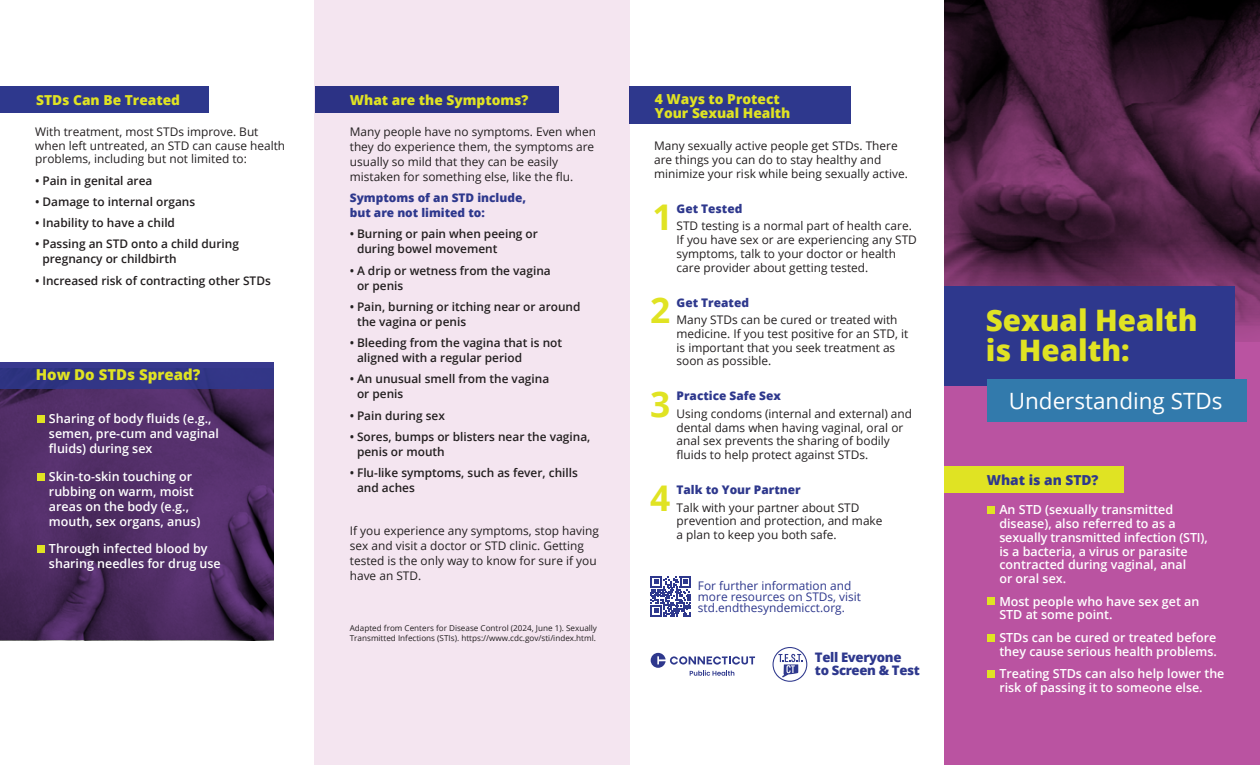
<style>
.page{position:relative;width:1260px;height:765px;background:#fff}
.page>*{position:absolute;margin:0;border:0;box-sizing:border-box;transform-origin:0 0}
.t1{font:700 35.38px "Open Sans";color:#e0e323}
.t2{font:800 29.62px/30.5px "Open Sans";color:#e0e323}
.t3{font:22.5px "Open Sans";color:#fff}
.t4{font:800 15px "Open Sans";color:#e0e323}
.t5{font:800 13.75px/13.8px "Open Sans";color:#e0e323}
.t6{font:800 13.75px "Open Sans";color:#2e388d}
.t7{font:800 13.12px/13px "Open Sans";letter-spacing:-.025em;color:#2e388d}
.t8{font:600 12.5px/13.8px "Open Sans";color:#fff}
.t9{font:11.88px/13.8px "Open Sans";color:#231f20}
.t10{font:600 11.88px/15px "Open Sans";color:#231f20}
.t11{font:800 11.88px/15px "Open Sans";color:#2e388d}
.t12{font:11.88px/11.2px "Open Sans";color:#2e388d}
.t13{font:8.12px/9.8px "Open Sans";color:#231f20}
</style>
<div class="page">
<svg style="left:945px;top:0;width:315px;height:765px;background:#853b73"></svg>
<div style="left:629px;top:87px;width:221px;height:37px;background:#2e388d"></div>
<svg style="left:0;top:388px;width:273px;height:252px;background:#4d2c62"></svg>
<div style="left:0;top:362px;width:274px;height:26px;background:#2e388d"></div>
<div style="left:0;top:87px;width:208px;height:26px;background:#2e388d"></div>
<div style="left:945px;top:286px;width:290px;height:99px;background:#2e388d"></div>
<div style="left:945px;top:466px;width:179px;height:27px;background:#e0e323"></div>
<div style="left:314px;top:0;width:316px;height:765px;background:#f4e5f0"></div>
<div style="left:987px;top:379px;width:260px;height:43px;background:#327aac"></div>
<div style="left:987px;top:506px;width:8px;height:8px;background:#e0e323"></div>
<div style="left:987px;top:597px;width:8px;height:7px;background:#e0e323"></div>
<div style="left:987px;top:634px;width:8px;height:7px;background:#e0e323"></div>
<div style="left:987px;top:670px;width:8px;height:8px;background:#e0e323"></div>
<svg style="left:773px;top:647px;width:34px;height:35px"></svg>
<div style="left:37px;top:415px;width:8px;height:8px;background:#e0e323"></div>
<div style="left:37px;top:473px;width:8px;height:8px;background:#e0e323"></div>
<div style="left:37px;top:545px;width:8px;height:8px;background:#e0e323"></div>
<svg style="left:651px;top:653px;width:104px;height:23px"></svg>
<svg style="left:651px;top:576px;width:40px;height:41px"></svg>
<p class="t5" style="left:36px;top:93px;width:145px">STDs Can Be Treated</p>
<p class="t9" style="left:35px;top:124px;width:251px">With treatment, most STDs improve. But when left untreated, an STD can cause health problems, including but not limited to:</p>
<p class="t10" style="left:35px;top:173px;width:119px">• Pain in genital area</p>
<p class="t10" style="left:35px;top:194px;width:162px">• Damage to internal organs</p>
<p class="t10" style="left:35px;top:215px;width:141px">• Inability to have a child</p>
<p class="t10" style="left:42px;top:236px;width:198px;text-indent:-7px">• Passing an STD onto a child during pregnancy or childbirth</p>
<p class="t10" style="left:35px;top:273px;width:237px">• Increased risk of contracting other STDs</p>
<p class="t4" style="left:36px;top:363px;width:166px">How Do STDs Spread?</p>
<p class="t8" style="left:49px;top:411px;width:171px;line-height:15px">Sharing of body fluids (e.g., semen, pre-cum and vaginal fluids) during sex</p>
<p class="t8" style="left:49px;top:469px;width:153px;line-height:15px">Skin-to-skin touching or rubbing on warm, moist areas on the body (e.g., mouth, sex organs, anus)</p>
<p class="t8" style="left:49px;top:541px;width:173px;line-height:15px">Through infected blood by sharing needles for drug use</p>
<p class="t5" style="left:350px;top:92px;width:180px">What are the Symptoms?</p>
<p class="t9" style="left:350px;top:124px;width:248px;line-height:15px">Many people have no symptoms. Even when they do experience them, the symptoms are usually so mild that they can be easily mistaken for something else, like the flu.</p>
<p class="t11" style="left:350px;top:190px;width:178px">Symptoms of an STD include, but are not limited to:</p>
<p class="t10" style="left:357px;top:226px;width:182px;text-indent:-7px">• Burning or pain when peeing or during bowel movement</p>
<p class="t10" style="left:357px;top:263px;width:195px;text-indent:-7px">• A drip or wetness from the vagina or penis</p>
<p class="t10" style="left:357px;top:299px;width:225px;text-indent:-7px">• Pain, burning or itching near or around the vagina or penis</p>
<p class="t10" style="left:357px;top:335px;width:207px;text-indent:-7px">• Bleeding from the vagina that is not aligned with a regular period</p>
<p class="t10" style="left:357px;top:371px;width:194px;text-indent:-7px">• An unusual smell from the vagina or penis</p>
<p class="t10" style="left:350px;top:407px;width:97px">• Pain during sex</p>
<p class="t10" style="left:357px;top:429px;width:235px;text-indent:-7px">• Sores, bumps or blisters near the vagina, penis or mouth</p>
<p class="t10" style="left:357px;top:465px;width:222px;text-indent:-7px">• Flu-like symptoms, such as fever, chills and aches</p>
<p class="t9" style="left:350px;top:522px;width:251px;line-height:15px">If you experience any symptoms, stop having sex and visit a doctor or STD clinic. Getting tested is the only way to know for sure if you have an STD.</p>
<p class="t13" style="left:350px;top:623px;width:249px">Adapted from Centers for Disease Control (2024, June 1). Sexually<br>Transmitted Infections (STIs). https://www.cdc.gov/sti/index.html.</p>
<p class="t5" style="left:655px;top:91px;width:137px">4 Ways to Protect<br>Your Sexual Health</p>
<p class="t9" style="left:654px;top:139px;width:255px">Many sexually active people get STDs. There are things you can do to stay healthy and minimize your risk while being sexually active.</p>
<p class="t11" style="left:677px;top:201px;width:67px">Get Tested</p>
<p class="t9" style="left:677px;top:219px;width:242px">STD testing is a normal part of health care.<br>If you have sex or are experiencing any STD symptoms, talk to your doctor or health care provider about getting tested.</p>
<p class="t11" style="left:677px;top:294px;width:74px">Get Treated</p>
<p class="t9" style="left:677px;top:313px;width:233px">Many STDs can be cured or treated with medicine. If you test positive for an STD, it is important that you seek treatment as soon as possible.</p>
<p class="t11" style="left:677px;top:388px;width:106px">Practice Safe Sex</p>
<p class="t9" style="left:677px;top:406px;width:237px">Using condoms (internal and external) and dental dams when having vaginal, oral or anal sex prevents the sharing of bodily fluids to help protect against STDs.</p>
<p class="t11" style="left:677px;top:482px;width:126px">Talk to Your Partner</p>
<p class="t9" style="left:677px;top:500px;width:207px">Talk with your partner about STD prevention and protection, and make a plan to keep you both safe.</p>
<h1 class="t1" style="left:653px;top:192px;width:22px">1</h1>
<h1 class="t1" style="left:650px;top:285px;width:22px">2</h1>
<h1 class="t1" style="left:650px;top:379px;width:22px">3</h1>
<h1 class="t1" style="left:650px;top:473px;width:22px">4</h1>
<p class="t12" style="left:698px;top:580px;width:165px">For further information and more resources on STDs, visit std.endthesyndemicct.org.</p>
<p class="t7" style="left:815px;top:650px;width:106px">Tell Everyone<br>to Screen &amp; Test</p>
<h2 class="t2" style="left:986px;top:303px;width:214px">Sexual Health is Health:</h2>
<h3 class="t3" style="left:1009px;top:385px;width:215px">Understanding STDs</h3>
<p class="t6" style="left:987px;top:469px;width:113px">What is an STD?</p>
<p class="t8" style="left:999px;top:503px;width:210px">An STD (sexually transmitted disease), also referred to as a sexually transmitted infection (STI), is a bacteria, a virus or parasite contracted during vaginal, anal<br>or oral sex.</p>
<p class="t8" style="left:999px;top:594px;width:202px">Most people who have sex get an<br>STD at some point.</p>
<p class="t8" style="left:999px;top:630px;width:219px">STDs can be cured or treated before they cause serious health problems.</p>
<p class="t8" style="left:999px;top:666px;width:227px">Treating STDs can also help lower the risk of passing it to someone else.</p>
</div>
